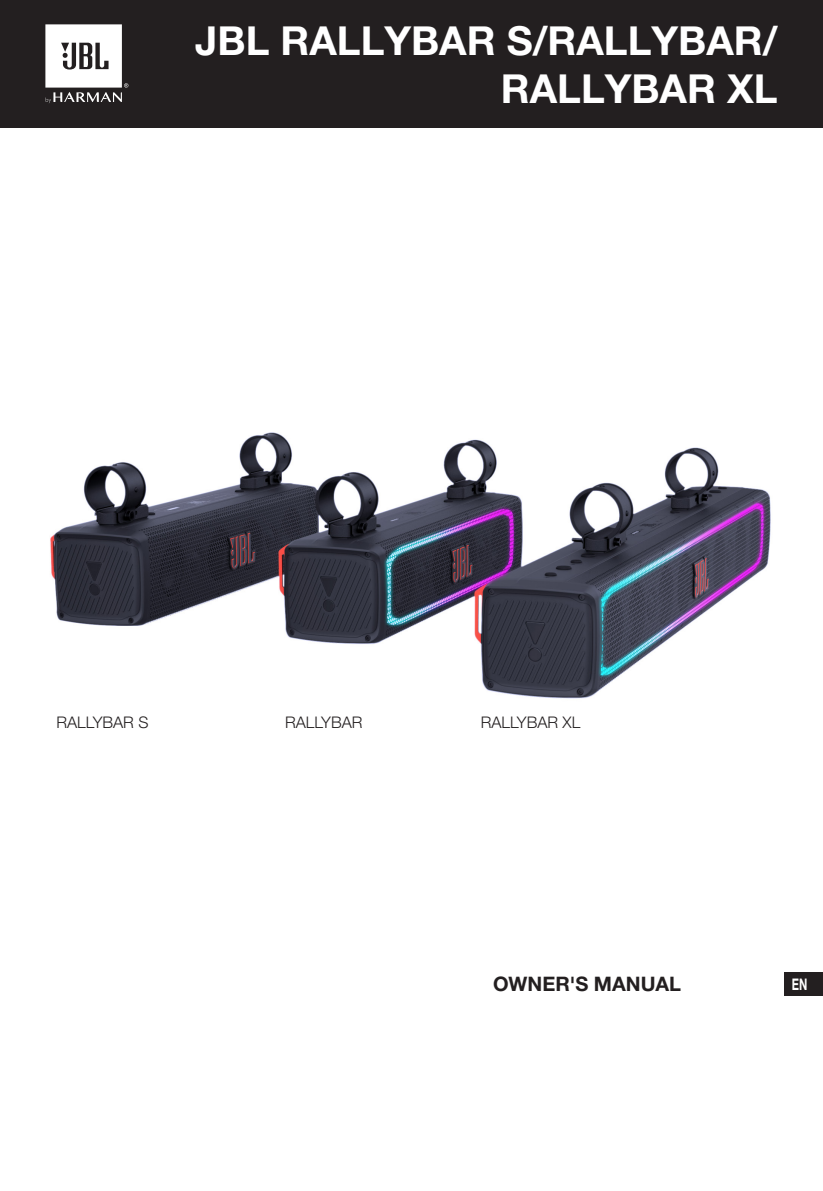
<style>
.page{position:relative;width:823px;height:1191px;background:#fff}
.page>*{position:absolute;margin:0;border:0;box-sizing:border-box;transform-origin:0 0}
.t1{font:700 40px/48px "Helvetica Neue LT Pro";color:#fff;text-align:right}
.t2{font:700 20px "Helvetica Neue LT Pro";color:#231f20}
.t3{font:300 16px "Helvetica Neue LT Pro";color:#231f20}
.t4{font:700 16px "Helvetica Neue LT Pro";color:#fff;scale:.7 1}
</style>
<div class="page">
<div style="left:0;top:0;width:822px;height:128px;background:#231f20"></div>
<svg style="left:45px;top:24px;width:83px;height:79px"></svg>
<div style="left:784px;top:972px;width:38px;height:23px;background:#231f20"></div>
<img style="left:50px;top:432px;width:721px;height:267px">
<p class="t1" style="left:195px;top:16px;width:583px">JBL RALLYBAR S/RALLYBAR/<br>RALLYBAR XL</p>
<p class="t3" style="left:56px;top:712px;width:93px">RALLYBAR S</p>
<p class="t3" style="left:285px;top:712px;width:79px">RALLYBAR</p>
<p class="t3" style="left:480px;top:712px;width:101px">RALLYBAR XL</p>
<p class="t2" style="left:493px;top:971px;width:189px">OWNER'S MANUAL</p>
<p class="t4" style="left:791px;top:974px;width:24px">EN</p>
</div>
